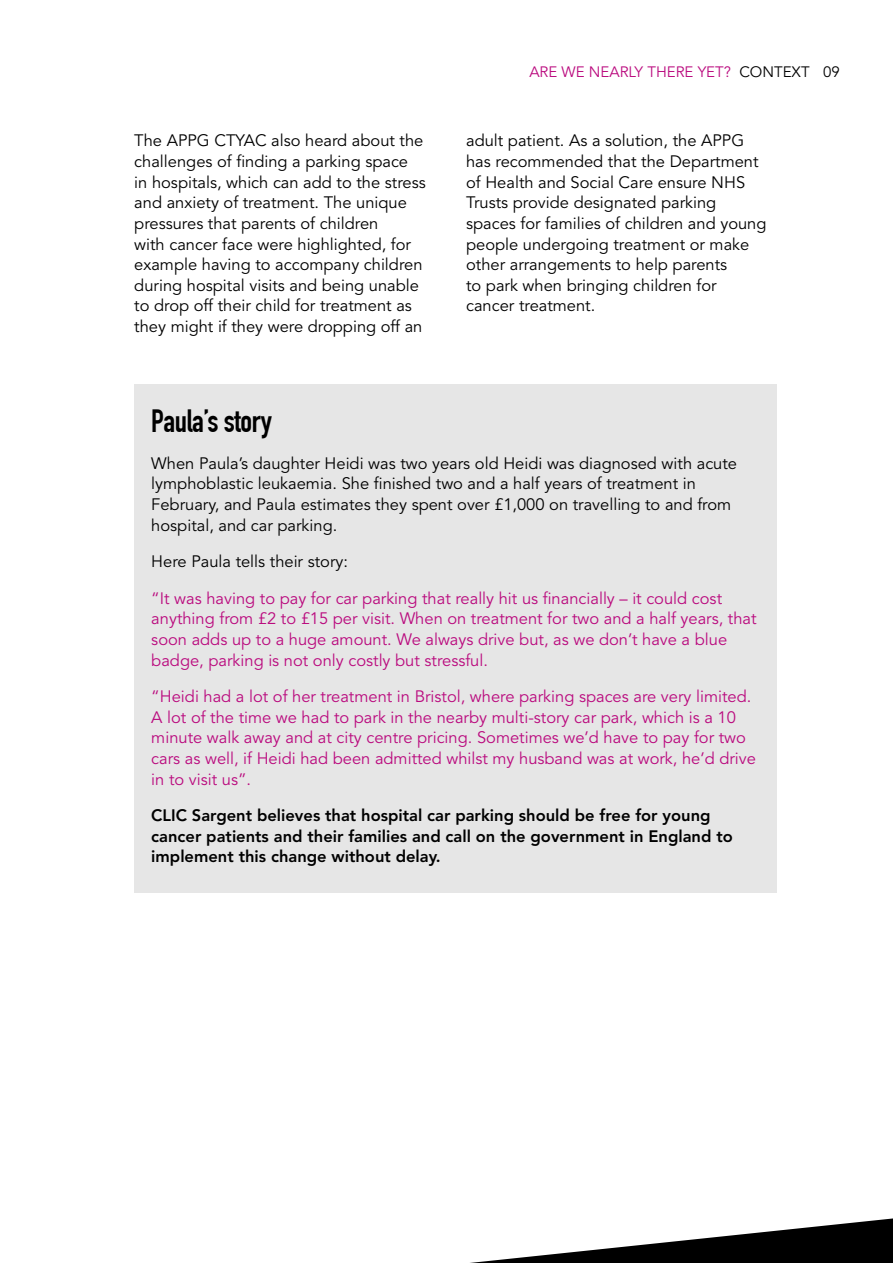
<style>
.page{position:relative;width:893px;height:1263px;background:#fff}
.page>*{position:absolute;margin:0;border:0;box-sizing:border-box;transform-origin:0 0}
.DIN_SUBHEADING{font:700 31.5px "DIN Condensed";letter-spacing:-.01em;color:#000}
.BODY{font:16.5px/20.7px "Avenir LT Std";color:#000}
.Box_out_QUOTE_plum{font:16.5px/20.7px "Avenir LT Std";color:#ba0a7e}
.BOX_OUT{font:16.5px/20.7px "Avenir LT Std";color:#000}
.BODY-2{font:800 16.5px/20.7px "Avenir LT Std";color:#000}
.t1{font:15px "Avenir LT Std";color:#ba0a7e}
.t2{font:15px "Avenir LT Std";color:#000}
.s1{color:#000}
</style>
<div class="page">
<svg style="left:470px;top:1218px;width:423px;height:45px"></svg>
<div style="left:134px;top:384px;width:643px;height:509px;background:#e6e6e6"></div>
<p class="t1" style="left:529px;top:63px;width:282px">ARE WE NEARLY THERE YET? <span class="s1">CONTEXT</span></p>
<p class="t2" style="left:823px;top:63px;width:18px">09</p>
<p class="BODY" style="left:134px;top:131px;width:293px">The APPG CTYAC also heard about the challenges of finding a parking space<br>in hospitals, which can add to the stress and anxiety of treatment. The unique pressures that parents of children<br>with cancer face were highlighted, for example having to accompany children during hospital visits and being unable to drop off their child for treatment as they might if they were dropping off an</p>
<p class="BODY" style="left:466px;top:131px;width:302px">adult patient. As a solution, the APPG has recommended that the Department of Health and Social Care ensure NHS Trusts provide designated parking spaces for families of children and young people undergoing treatment or make other arrangements to help parents<br>to park when bringing children for cancer treatment.</p>
<p class="DIN_SUBHEADING" style="left:151px;top:402px;width:122px">Paula’s story</p>
<p class="BOX_OUT" style="left:151px;top:453px;width:587px">When Paula’s daughter Heidi was two years old Heidi was diagnosed with acute lymphoblastic leukaemia. She finished two and a half years of treatment in February, and Paula estimates they spent over £1,000 on travelling to and from hospital, and car parking.</p>
<p class="BOX_OUT" style="left:151px;top:551px;width:198px">Here Paula tells their story:</p>
<p class="Box_out_QUOTE_plum" style="left:151px;top:588px;width:607px">“It was having to pay for car parking that really hit us financially – it could cost anything from £2 to £15 per visit. When on treatment for two and a half years, that soon adds up to a huge amount. We always drive but, as we don’t have a blue badge, parking is not only costly but stressful.</p>
<p class="Box_out_QUOTE_plum" style="left:151px;top:686px;width:606px">“Heidi had a lot of her treatment in Bristol, where parking spaces are very limited.<br>A lot of the time we had to park in the nearby multi-story car park, which is a 10 minute walk away and at city centre pricing. Sometimes we’d have to pay for two cars as well, if Heidi had been admitted whilst my husband was at work, he’d drive in to visit us”.</p>
<p class="BODY-2" style="left:151px;top:805px;width:583px">CLIC Sargent believes that hospital car parking should be free for young cancer patients and their families and call on the government in England to implement this change without delay.</p>
</div>
